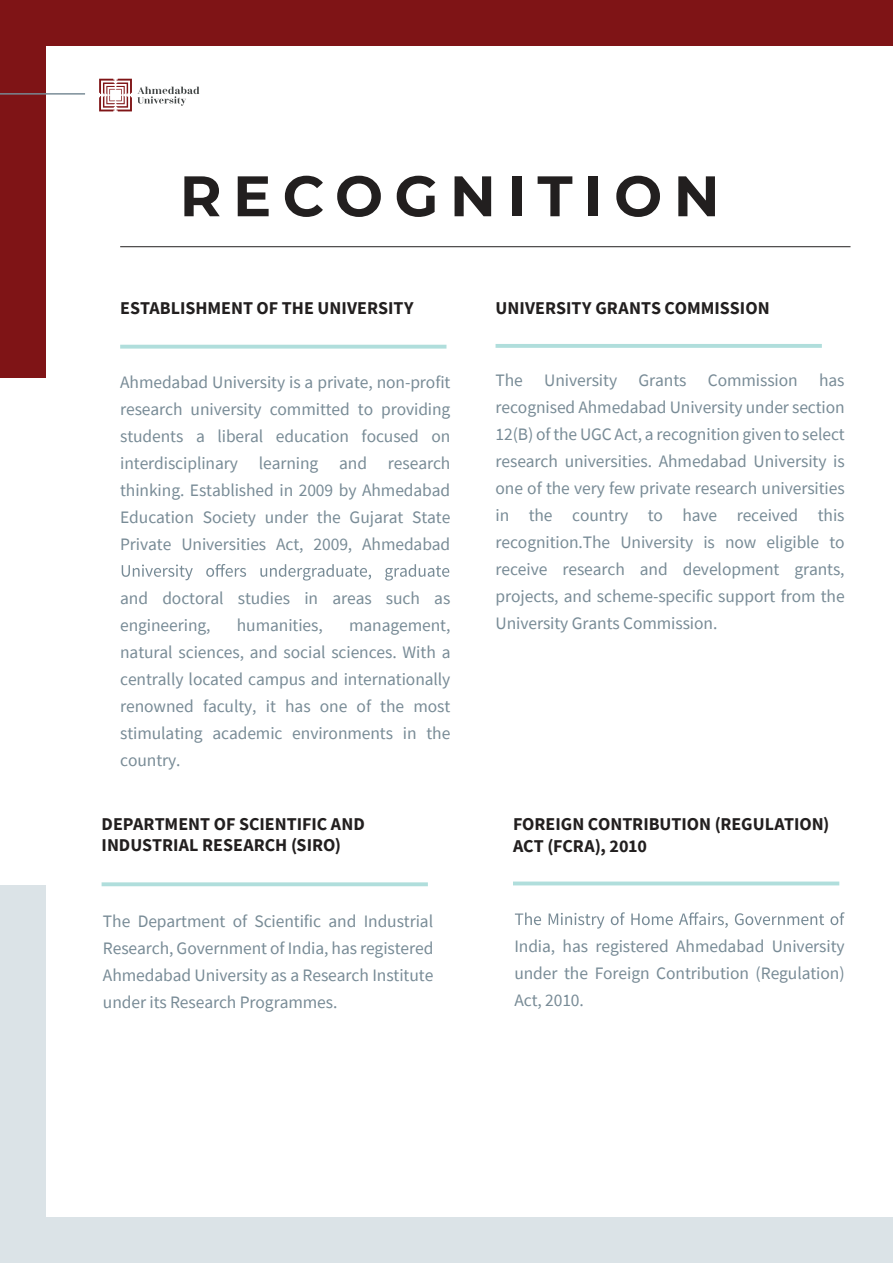
<style>
.page{position:relative;width:893px;height:1263px;background:#fff}
.page>*{position:absolute;margin:0;border:0;box-sizing:border-box;transform-origin:0 0}
.t1{font:700 57px "Montserrat";letter-spacing:.2em;color:#221f1f}
.t2{font:700 18px/22.5px "Source Sans Pro";color:#221f1f}
.t3{font:17.55px/27px "Source Sans Pro";letter-spacing:-.005em;color:#788b96;text-align:justify}
</style>
<div class="page">
<div style="left:0;top:0;width:893px;height:377px;background:#7f1416"></div>
<div style="left:0;top:886px;width:893px;height:377px;background:#dbe3e7"></div>
<div style="left:46px;top:46px;width:847px;height:1170px;background:#fff"></div>
<hr style="left:0;top:93px;width:85px;height:1px;background:#788b96">
<svg style="left:99px;top:79px;width:100px;height:32px"></svg>
<svg style="left:513px;top:881px;width:326px;height:4px"></svg>
<svg style="left:120px;top:345px;width:326px;height:4px"></svg>
<hr style="left:496px;top:344px;width:326px;height:4px;background:#b0dedc">
<hr style="left:120px;top:246px;width:730px;height:1px;background:#221f1f">
<svg style="left:122px;top:564px;width:327px;height:16px"></svg>
<svg style="left:102px;top:882px;width:326px;height:4px"></svg>
<svg style="left:515px;top:912px;width:330px;height:17px"></svg>
<h1 class="t1" style="left:180px;top:155px;width:541px">RECOGNITION</h1>
<p class="t2" style="left:120px;top:297px;width:295px">ESTABLISHMENT OF THE UNIVERSITY</p>
<p class="t3" style="left:120px;top:368px;width:332px">Ahmedabad University is a private, non-profit research university committed to providing students a liberal education focused on interdisciplinary learning and research thinking. Established in 2009 by Ahmedabad Education Society under the Gujarat State Private Universities Act, 2009, Ahmedabad</p>
<p class="t3" style="left:120px;top:584px;width:332px">and doctoral studies in areas such as engineering,</p>
<p class="t3" style="left:237px;top:611px;width:87px">humanities,</p>
<p class="t3" style="left:120px;top:611px;width:332px;text-indent:229px">management, natural sciences, and social sciences. With a centrally located campus and internationally renowned faculty, it has one of the most stimulating academic environments in the country.</p>
<p class="t2" style="left:102px;top:813px;width:265px;line-height:21px">DEPARTMENT OF SCIENTIFIC AND<br>INDUSTRIAL RESEARCH (SIRO)</p>
<p class="t3" style="left:103px;top:907px;width:332px">The Department of Scientific and Industrial Research, Government of India, has registered Ahmedabad University as a Research Institute under its Research Programmes.</p>
<p class="t2" style="left:496px;top:297px;width:276px">UNIVERSITY GRANTS COMMISSION</p>
<p class="t3" style="left:496px;top:366px;width:351px">The University Grants Commission has recognised Ahmedabad University under section 12(B) of the UGC Act, a recognition given to select research universities. Ahmedabad University is one of the very few private research universities in the country to have received this recognition.The University is now eligible to receive research and development grants, projects, and scheme-specific support from the University Grants Commission.</p>
<p class="t2" style="left:513px;top:812px;width:318px">FOREIGN CONTRIBUTION (REGULATION)<br>ACT (FCRA), 2010</p>
<p class="t3" style="left:514px;top:932px;width:332px">India, has registered Ahmedabad University under the Foreign Contribution (Regulation)<br>Act, 2010.</p>
</div>
